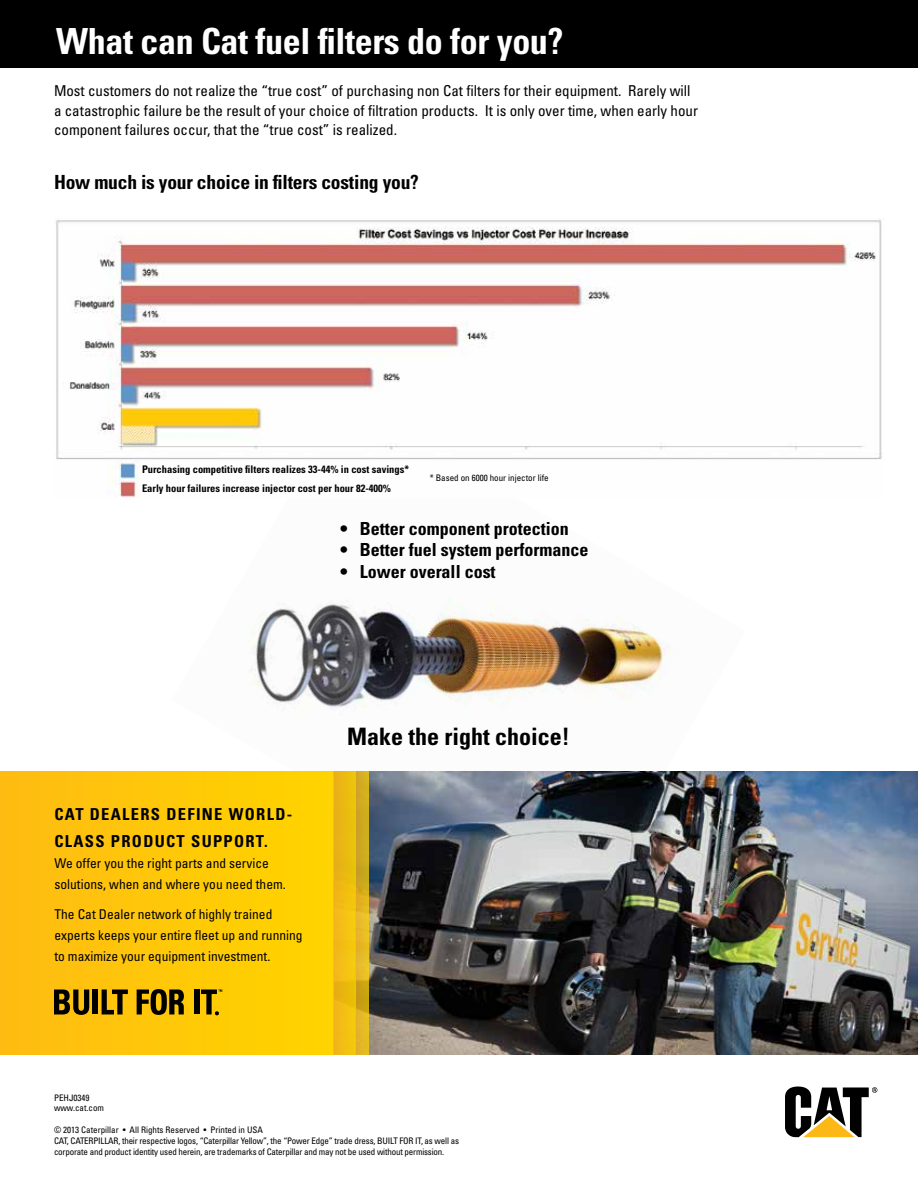
<style>
.page{position:relative;width:918px;height:1188px;background:#fff}
.page>*{position:absolute;margin:0;border:0;box-sizing:border-box;transform-origin:0 0}
.t1{font:700 condensed 36px "Univers LT Std";letter-spacing:-.01em;color:#fff}
.t2{font:700 condensed 24px "Univers LT Std";color:#000}
.t3{font:700 condensed 19.5px "Univers LT Std";letter-spacing:-.01em;color:#000}
.t4{font:700 condensed 18px "Univers LT Std";color:#000}
.t5{font:700 condensed 16.5px/27px "Univers LT Std";letter-spacing:.08em;color:#000}
.t6{font:condensed 15px/19.5px "Univers LT Std";color:#000}
.t7{font:condensed 13.5px/21px "Univers LT Std";color:#000}
.t8{font:700 condensed 10.5px/18.8px "Univers LT Std";color:#000}
.t9{font:condensed 9px/10.8px "Univers LT Std";letter-spacing:-.02em;color:#000}
.t10{font:condensed 9px/10.8px "Univers LT Std";color:#000}
</style>
<div class="page">
<img style="left:248px;top:599px;width:423px;height:111px">
<div style="left:0;top:0;width:918px;height:68px;background:#000"></div>
<svg style="left:785px;top:1087px;width:92px;height:50px"></svg>
<img style="left:368px;top:771px;width:550px;height:284px">
<div style="left:0;top:771px;width:334px;height:284px;background:#ffc808"></div>
<div style="left:334px;top:771px;width:21px;height:284px;background:linear-gradient(to bottom,#eab911,#f4bf13)"></div>
<svg style="left:355px;top:771px;width:13px;height:284px;background:#dbb020"></svg>
<svg style="left:54px;top:989px;width:35px;height:26px"></svg>
<div style="left:93px;top:989px;width:5px;height:25px;background:#000"></div>
<svg style="left:102px;top:989px;width:26px;height:25px"></svg>
<svg style="left:137px;top:989px;width:47px;height:26px"></svg>
<div style="left:194px;top:989px;width:5px;height:25px;background:#000"></div>
<svg style="left:201px;top:989px;width:21px;height:27px"></svg>
<img style="left:56px;top:218px;width:826px;height:280px">
<h1 class="t1" style="left:56px;top:19px;width:509px">What can Cat fuel filters do for you?</h1>
<p class="t6" style="left:54px;top:81px;width:645px">Most customers do not realize the “true cost” of purchasing non Cat filters for their equipment. Rarely will a catastrophic failure be the result of your choice of filtration products. It is only over time, when early hour component failures occur, that the “true cost” is realized.</p>
<h3 class="t3" style="left:54px;top:170px;width:366px">How much is your choice in filters costing you?</h3>
<p class="t8" style="left:142px;top:460px;width:269px">Purchasing competitive filters realizes 33-44% in cost savings*<br>Early hour failures increase injector cost per hour 82-400%</p>
<p class="t10" style="left:430px;top:473px;width:120px">* Based on 6000 hour injector life</p>
<h3 class="t4" style="left:340px;top:517px;width:230px">• Better component protection</h3>
<h3 class="t4" style="left:340px;top:539px;width:250px">• Better fuel system performance</h3>
<h3 class="t4" style="left:340px;top:560px;width:157px">• Lower overall cost</h3>
<h3 class="t5" style="left:54px;top:801px;width:239px">CAT DEALERS DEFINE WORLD-<br>CLASS PRODUCT SUPPORT.</h3>
<h3 class="t7" style="left:54px;top:853px;width:233px">We offer you the right parts and service solutions, when and where you need them.</h3>
<h3 class="t7" style="left:54px;top:904px;width:250px">The Cat Dealer network of highly trained experts keeps your entire fleet up and running to maximize your equipment investment.</h3>
<h2 class="t2" style="left:347px;top:722px;width:224px">Make the right choice!</h2>
<p class="t10" style="left:54px;top:1092px;width:52px">PEHJ0349 www.cat.com</p>
<p class="t9" style="left:54px;top:1124px;width:407px">© 2013 Caterpillar • All Rights Reserved • Printed in USA<br>CAT, CATERPILLAR, their respective logos, “Caterpillar Yellow”, the “Power Edge” trade dress, BUILT FOR IT, as well as corporate and product identity used herein, are trademarks of Caterpillar and may not be used without permission.</p>
</div>
